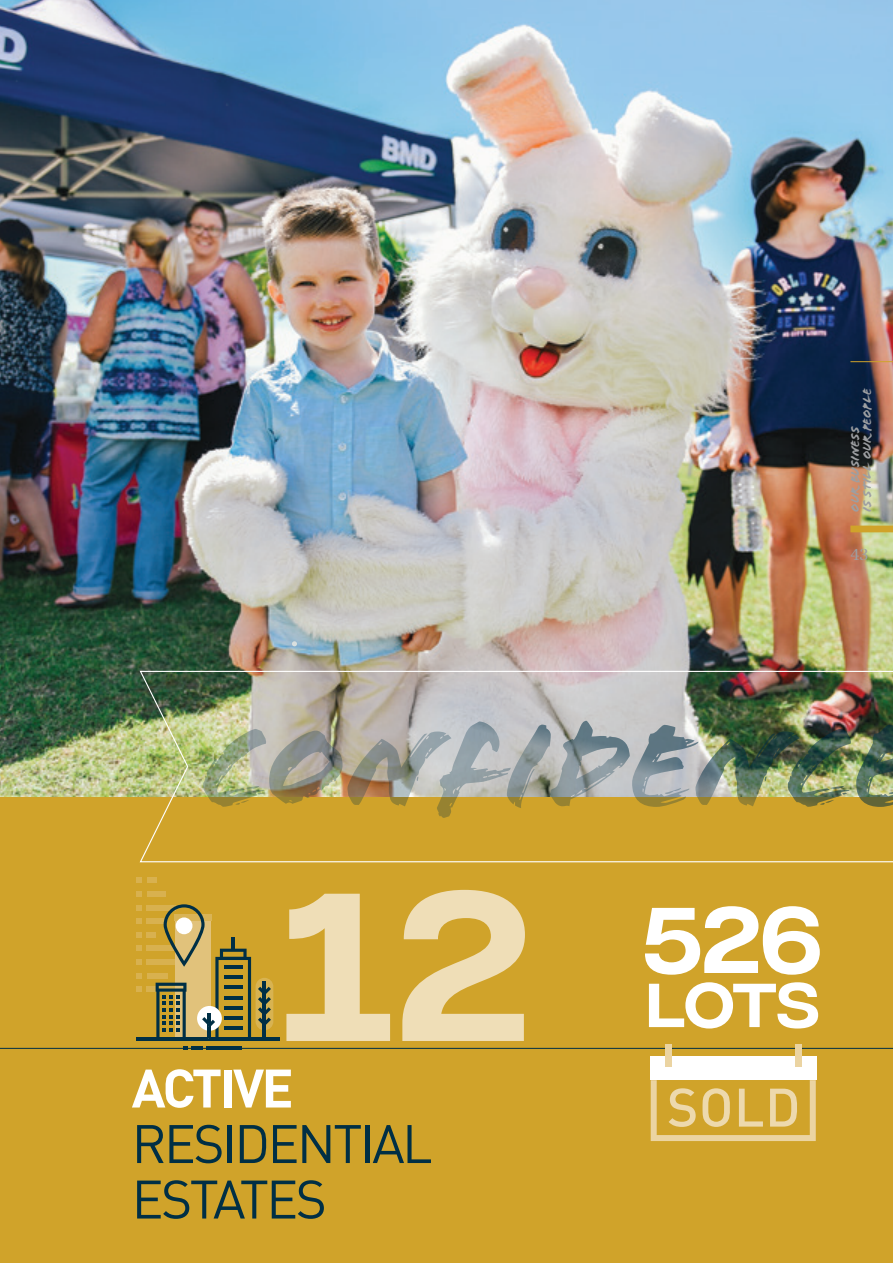
<style>
.page{position:relative;width:893px;height:1263px;background:#fff}
.page>*{position:absolute;margin:0;border:0;box-sizing:border-box;transform-origin:0 0}
.t1{font:210.45px "Integral CF";color:#efdeb7}
.t2{font:93px "Integral CF";color:#fff}
.t3{font:61.95px "Integral CF";color:#fff}
.t4{font:53.25px/55.5px "DIN";letter-spacing:-.05em;color:#002f45}
.t5{font:500 53.25px "DIN";color:#edd9ad}
.t6{font:16.5px "Rufina Stencil Regular";color:#9d9fa2}
.t7{font:12.75px/12px "Flood Std";color:#9d9fa2}
.s1{font-weight:700;color:#fff}
</style>
<div class="page">
<div style="left:0;top:439px;width:893px;height:824px;background:#d0a32a"></div>
<img style="left:0;top:0;width:893px;height:796px">
<div style="left:147px;top:905px;width:29px;height:5px;background:#d8b14f"></div>
<div style="left:147px;top:891px;width:18px;height:5px;background:#d8b14f"></div>
<div style="left:147px;top:878px;width:9px;height:5px;background:#d8b14f"></div>
<svg style="left:136px;top:905px;width:6px;height:5px"></svg>
<svg style="left:136px;top:891px;width:6px;height:5px"></svg>
<svg style="left:136px;top:878px;width:6px;height:5px"></svg>
<div style="left:147px;top:946px;width:37px;height:5px;background:#d8b14f"></div>
<div style="left:147px;top:932px;width:9px;height:5px;background:#d8b14f"></div>
<div style="left:147px;top:918px;width:18px;height:6px;background:#d8b14f"></div>
<svg style="left:136px;top:946px;width:6px;height:5px"></svg>
<svg style="left:136px;top:932px;width:6px;height:5px"></svg>
<svg style="left:136px;top:918px;width:6px;height:6px"></svg>
<svg style="left:147px;top:987px;width:9px;height:5px"></svg>
<div style="left:147px;top:973px;width:20px;height:5px;background:#d8b14f"></div>
<div style="left:147px;top:959px;width:30px;height:5px;background:#d8b14f"></div>
<svg style="left:136px;top:987px;width:6px;height:5px"></svg>
<svg style="left:136px;top:973px;width:6px;height:5px"></svg>
<svg style="left:136px;top:959px;width:6px;height:5px"></svg>
<img style="left:139px;top:670px;width:754px;height:193px">
<img style="left:203px;top:721px;width:690px;height:97px">
<hr style="left:0;top:1048px;width:893px;height:1px;background:#002f45">
<hr style="left:136px;top:1038px;width:144px;height:3px;background:#002f45">
<hr style="left:206px;top:1047px;width:36px;height:3px;background:#002f45">
<svg style="left:184px;top:1047px;width:19px;height:3px"></svg>
<div style="left:256px;top:978px;width:17px;height:52px;background:#d8b351;border-radius:9px"></div>
<hr style="left:263px;top:981px;width:3px;height:58px;background:#002f45">
<svg style="left:258px;top:987px;width:13px;height:38px"></svg>
<svg style="left:156px;top:904px;width:95px;height:135px"></svg>
<div style="left:176px;top:917px;width:16px;height:17px;background:#fff;border-radius:50%"></div>
<svg style="left:651px;top:1080px;width:165px;height:61px"></svg>
<div style="left:650px;top:1056px;width:166px;height:24px;background:#fff"></div>
<div style="left:665px;top:1044px;width:6px;height:23px;background:#ebd4a2"></div>
<div style="left:795px;top:1044px;width:6px;height:23px;background:#ebd4a2"></div>
<svg style="left:292px;top:641px;width:5px;height:5px"></svg>
<div style="left:850px;top:526px;width:43px;height:6px;background:#d0a32a"></div>
<hr style="left:850px;top:361px;width:43px;height:1px;background:#d0a32a">
<p class="t7" style="left:849px;top:512px;width:125px;rotate:-90deg">OUR BUSINESS<br>IS STILL OUR PEOPLE</p>
<p class="t6" style="left:850px;top:544px;width:19px">43</p>
<p class="t1" style="left:278px;top:852px;width:254px">12</p>
<p class="t4" style="left:132px;top:1059px;width:302px"><span class="s1">ACTIVE<br></span>RESIDENTIAL<br>ESTATES</p>
<p class="t2" style="left:642px;top:889px;width:181px">526</p>
<p class="t3" style="left:647px;top:971px;width:174px">LOTS</p>
<p class="t5" style="left:667px;top:1073px;width:135px">SOLD</p>
</div>
